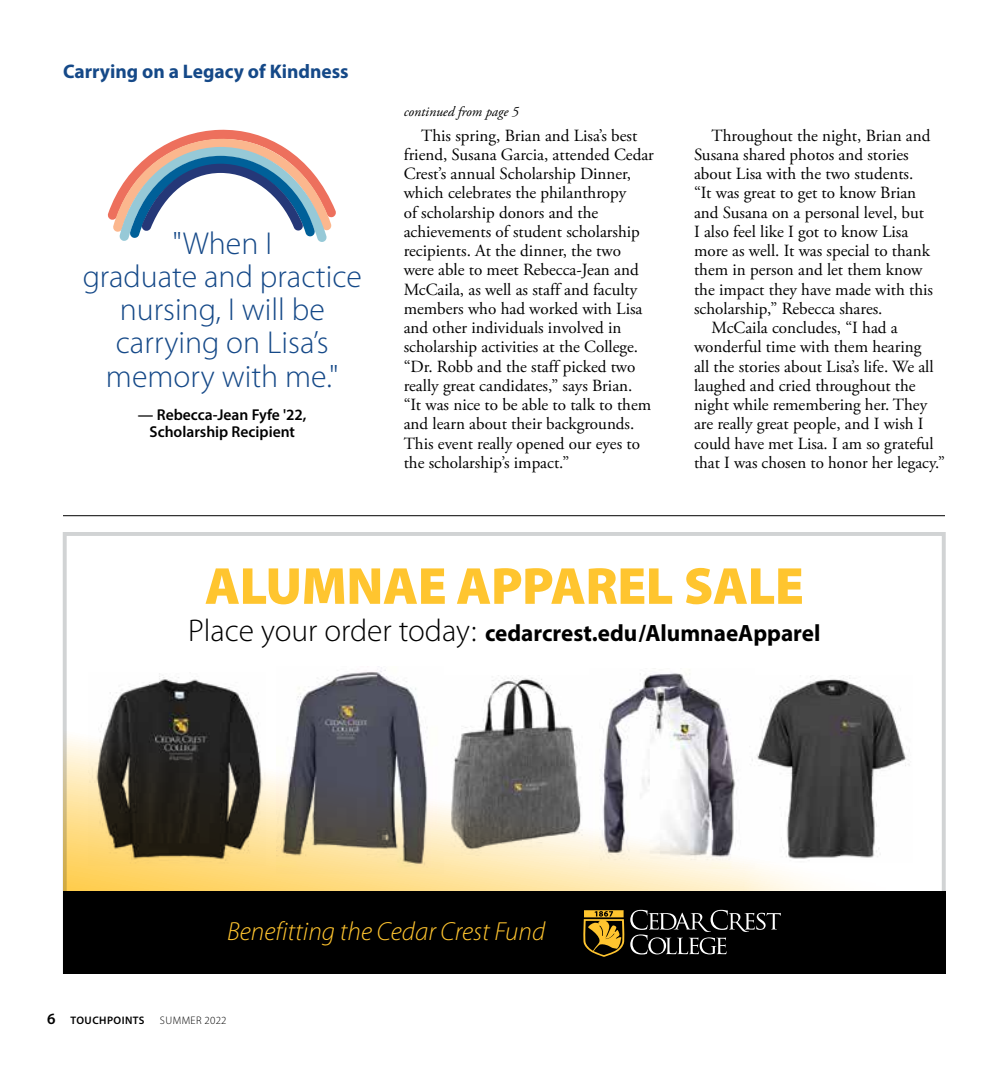
<style>
.page{position:relative;width:1008px;height:1071px;background:#fff}
.page>*{position:absolute;margin:0;border:0;box-sizing:border-box;transform-origin:0 0}
.t1{font:900 52.5px "Myriad Pro";letter-spacing:-.01em;color:#ffc52f}
.t2{font:300 31.85px/33.2px "Myriad Pro";color:#154988;text-align:center}
.t3{font:italic 300 26.25px "Myriad Pro";color:#ffc52f}
.t4{font:700 23.62px "Myriad Pro";color:#000}
.t5{font:700 19.6px "Myriad Pro";color:#154988}
.t6{font:17.15px/19.2px "Adobe Garamond Pro";color:#000}
.t7{font:600 15.75px/17.5px "Myriad Pro";color:#000;text-align:center}
.t8{font:italic 14px "Adobe Garamond Pro";color:#000}
.t9{font:600 10.85px "Myriad Pro";letter-spacing:.04em;color:#000}
.s1{font-weight:300;font-size:31.5px}
.s2{font-size:15.75px}
.s3{font-weight:300}
</style>
<div class="page">
<hr style="left:63px;top:515px;width:882px;height:1px;background:#000">
<svg style="left:63px;top:580px;width:883px;height:346px"></svg>
<div style="left:63px;top:892px;width:882px;height:82px;background:#000"></div>
<div style="left:176px;top:553px;width:657px;height:108px;background:#fff"></div>
<svg style="left:583px;top:910px;width:198px;height:47px"></svg>
<svg style="left:107px;top:129px;width:229px;height:113px"></svg>
<p class="t5" style="left:63px;top:58px;width:287px">Carrying on a Legacy of Kindness</p>
<h2 class="t2" style="left:83px;top:227px;width:281px">"When I<br>graduate and practice nursing, I will be carrying on Lisa’s memory with me."</h2>
<p class="t7" style="left:138px;top:405px;width:170px">— Rebecca-Jean Fyfe '22,<br>Scholarship Recipient</p>
<p class="t8" style="left:404px;top:104px;width:117px">continued from page 5</p>
<p class="t6" style="left:404px;top:126px;width:252px;text-indent:18px">This spring, Brian and Lisa’s best friend, Susana Garcia, attended Cedar Crest’s annual Scholarship Dinner, which celebrates the philanthropy<br>of scholarship donors and the achievements of student scholarship recipients. At the dinner, the two were able to meet Rebecca-Jean and McCaila, as well as staff and faculty members who had worked with Lisa and other individuals involved in scholarship activities at the College. “Dr. Robb and the staff picked two really great candidates,” says Brian. “It was nice to be able to talk to them and learn about their backgrounds.<br>This event really opened our eyes to the scholarship’s impact.”</p>
<p class="t6" style="left:712px;top:126px;width:220px">Throughout the night, Brian and</p>
<p class="t6" style="left:694px;top:145px;width:216px">Susana shared photos and stories</p>
<p class="t6" style="left:694px;top:165px;width:221px">about Lisa with the two students.</p>
<p class="t6" style="left:694px;top:184px;width:224px">“It was great to get to know Brian</p>
<p class="t6" style="left:694px;top:203px;width:232px">and Susana on a personal level, but</p>
<p class="t6" style="left:694px;top:222px;width:216px">I also feel like I got to know Lisa</p>
<p class="t6" style="left:694px;top:242px;width:237px">more as well. It was special to thank</p>
<p class="t6" style="left:694px;top:261px;width:230px">them in person and let them know</p>
<p class="t6" style="left:694px;top:280px;width:241px">the impact they have made with this</p>
<p class="t6" style="left:694px;top:299px;width:190px">scholarship,” Rebecca shares.</p>
<p class="t6" style="left:712px;top:319px;width:188px">McCaila concludes, “I had a</p>
<p class="t6" style="left:694px;top:338px;width:229px">wonderful time with them hearing</p>
<p class="t6" style="left:694px;top:357px;width:241px">all the stories about Lisa’s life. We all</p>
<p class="t6" style="left:694px;top:376px;width:223px">laughed and cried throughout the</p>
<p class="t6" style="left:694px;top:396px;width:235px">night while remembering her. They</p>
<p class="t6" style="left:694px;top:415px;width:231px">are really great people, and I wish I</p>
<p class="t6" style="left:694px;top:434px;width:241px">could have met Lisa. I am so grateful</p>
<p class="t6" style="left:694px;top:453px;width:252px">that I was chosen to honor her legacy.”</p>
<h1 class="t1" style="left:205px;top:556px;width:601px">ALUMNAE APPAREL SALE</h1>
<h3 class="t4" style="left:188px;top:617px;width:634px"><span class="s1">Place your order today:</span> cedarcrest.edu/AlumnaeApparel</h3>
<h3 class="t3" style="left:227px;top:917px;width:320px">Benefitting the Cedar Crest Fund</h3>
<p class="t9" style="left:47px;top:1013px;width:181px"><span class="s2">6</span> TOUCHPOINTS <span class="s3">SUMMER 2022</span></p>
</div>
